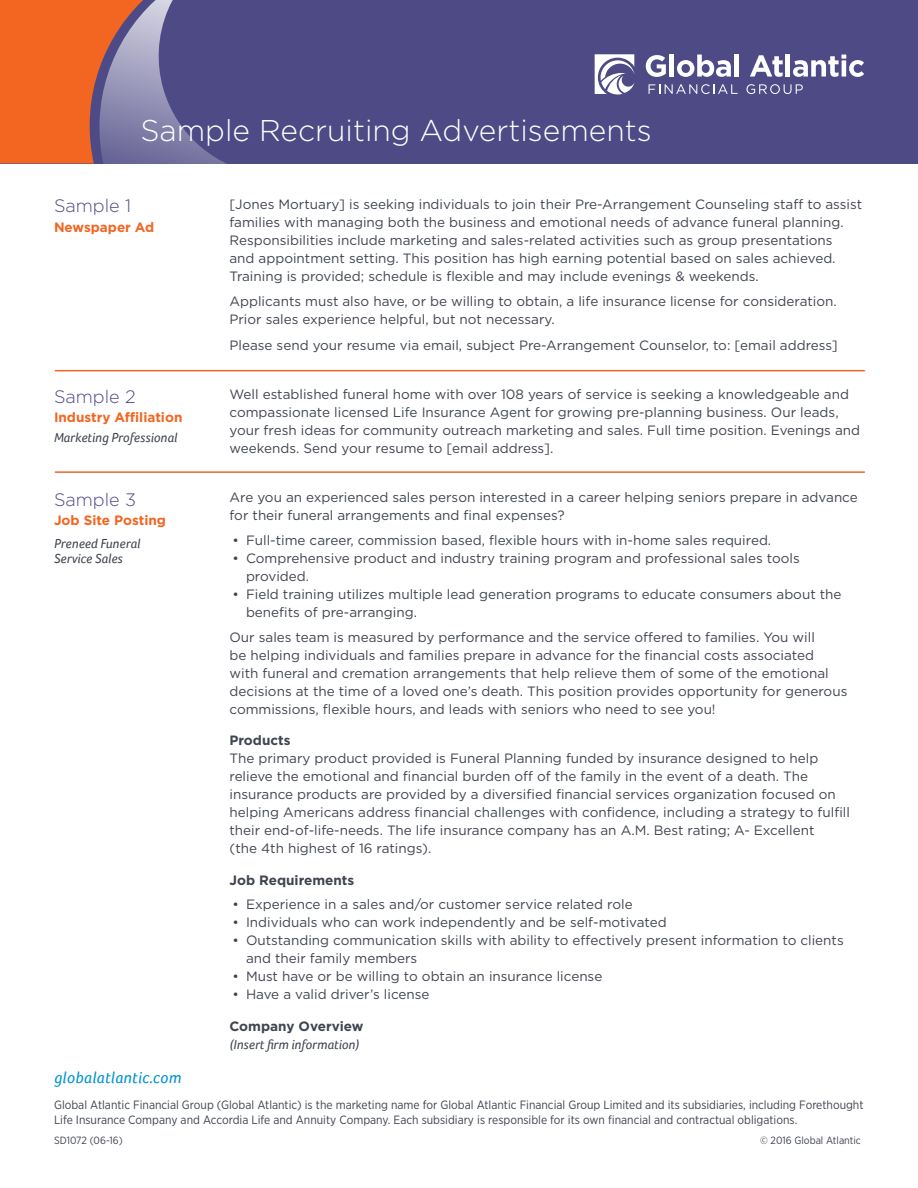
<style>
.page{position:relative;width:918px;height:1188px;background:#fff}
.page>*{position:absolute;margin:0;border:0;box-sizing:border-box;transform-origin:0 0}
.t1{font:300 30px "Gotham";color:#fff}
.t2{font:300 18px "Gotham";color:#4e4a85}
.t3{font:italic 16.5px "Foco";letter-spacing:.02em;color:#0093d0}
.t4{font:13.5px/18px "Gotham";color:#3f444f}
.t5{font:italic 13.5px/18px "Foco";color:#3f444f}
.t6{font:700 13.5px "Gotham";color:#f26621}
.t7{font:700 13.5px "Gotham";color:#3f444f}
.t8{font:12px/15px "Gotham Narrow";color:#3f444f}
.t9{font:10.5px "Gotham Narrow";color:#3f444f}
.s1{font-family:"Gotham";font-weight:700;font-style:normal}
</style>
<div class="page">
<div style="left:0;top:0;width:918px;height:164px;background:#4e4a85"></div>
<svg style="left:0;top:0;width:227px;height:164px"></svg>
<svg style="left:646px;top:55px;width:20px;height:22px"></svg>
<div style="left:669px;top:55px;width:5px;height:22px;background:#fff"></div>
<svg style="left:677px;top:55px;width:54px;height:22px"></svg>
<div style="left:734px;top:55px;width:5px;height:22px;background:#fff"></div>
<svg style="left:750px;top:55px;width:33px;height:22px"></svg>
<hr style="left:786px;top:55px;width:4px;height:22px;background:#fff">
<svg style="left:793px;top:55px;width:71px;height:22px"></svg>
<svg style="left:649px;top:84px;width:89px;height:10px"></svg>
<svg style="left:746px;top:84px;width:57px;height:10px"></svg>
<svg style="left:595px;top:54px;width:39px;height:40px"></svg>
<hr style="left:55px;top:370px;width:810px;height:1px;background:#f26621">
<hr style="left:55px;top:471px;width:810px;height:2px;background:#f26621">
<p class="t1" style="left:140px;top:111px;width:513px">Sample Recruiting Advertisements</p>
<p class="t2" style="left:54px;top:194px;width:79px">Sample 1</p>
<p class="t6" style="left:54px;top:218px;width:102px">Newspaper Ad</p>
<p class="t4" style="left:230px;top:195px;width:634px">[Jones Mortuary] is seeking individuals to join their Pre-Arrangement Counseling staff to assist families with managing both the business and emotional needs of advance funeral planning.<br>Responsibilities include marketing and sales-related activities such as group presentations<br>and appointment setting. This position has high earning potential based on sales achieved.<br>Training is provided; schedule is flexible and may include evenings &amp; weekends.</p>
<p class="t4" style="left:230px;top:292px;width:609px">Applicants must also have, or be willing to obtain, a life insurance license for consideration.<br>Prior sales experience helpful, but not necessary.</p>
<p class="t4" style="left:230px;top:336px;width:610px">Please send your resume via email, subject Pre-Arrangement Counselor, to: [email address]</p>
<p class="t2" style="left:54px;top:385px;width:83px">Sample 2</p>
<p class="t6" style="left:54px;top:408px;width:130px">Industry Affiliation</p>
<p class="t5" style="left:54px;top:428px;width:125px">Marketing Professional</p>
<p class="t4" style="left:230px;top:385px;width:632px">Well established funeral home with over 108 years of service is seeking a knowledgeable and compassionate licensed Life Insurance Agent for growing pre-planning business. Our leads, your fresh ideas for community outreach marketing and sales. Full time position. Evenings and weekends. Send your resume to [email address].</p>
<p class="t2" style="left:54px;top:488px;width:84px">Sample 3</p>
<p class="t6" style="left:54px;top:511px;width:113px">Job Site Posting</p>
<p class="t5" style="left:54px;top:534px;width:88px">Preneed Funeral</p>
<p class="t5" style="left:54px;top:549px;width:70px">Service Sales</p>
<p class="t4" style="left:230px;top:488px;width:630px">Are you an experienced sales person interested in a career helping seniors prepare in advance for their funeral arrangements and final expenses?</p>
<p class="t4" style="left:232px;top:531px;width:540px">• Full-time career, commission based, flexible hours with in-home sales required.</p>
<p class="t4" style="left:246px;top:549px;width:555px;text-indent:-14px">• Comprehensive product and industry training program and professional sales tools provided.</p>
<p class="t4" style="left:246px;top:585px;width:597px;text-indent:-14px">• Field training utilizes multiple lead generation programs to educate consumers about the benefits of pre-arranging.</p>
<p class="t4" style="left:230px;top:628px;width:619px">Our sales team is measured by performance and the service offered to families. You will<br>be helping individuals and families prepare in advance for the financial costs associated<br>with funeral and cremation arrangements that help relieve them of some of the emotional decisions at the time of a loved one’s death. This position provides opportunity for generous commissions, flexible hours, and leads with seniors who need to see you!</p>
<p class="t7" style="left:230px;top:731px;width:63px">Products</p>
<p class="t4" style="left:230px;top:749px;width:622px">The primary product provided is Funeral Planning funded by insurance designed to help relieve the emotional and financial burden off of the family in the event of a death. The insurance products are provided by a diversified financial services organization focused on helping Americans address financial challenges with confidence, including a strategy to fulfill their end-of-life-needs. The life insurance company has an A.M. Best rating; A- Excellent<br>(the 4th highest of 16 ratings).</p>
<p class="t7" style="left:230px;top:871px;width:126px">Job Requirements</p>
<p class="t4" style="left:232px;top:895px;width:402px">• Experience in a sales and/or customer service related role</p>
<p class="t4" style="left:232px;top:913px;width:436px">• Individuals who can work independently and be self-motivated</p>
<p class="t4" style="left:246px;top:931px;width:599px;text-indent:-14px">• Outstanding communication skills with ability to effectively present information to clients and their family members</p>
<p class="t4" style="left:232px;top:967px;width:371px">• Must have or be willing to obtain an insurance license</p>
<p class="t4" style="left:232px;top:985px;width:199px">• Have a valid driver’s license</p>
<p class="t5" style="left:230px;top:1017px;width:135px"><span class="s1">Company Overview </span>(Insert firm information)</p>
<p class="t3" style="left:54px;top:1067px;width:129px">globalatlantic.com</p>
<p class="t8" style="left:54px;top:1097px;width:811px">Global Atlantic Financial Group (Global Atlantic) is the marketing name for Global Atlantic Financial Group Limited and its subsidiaries, including Forethought<br>Life Insurance Company and Accordia Life and Annuity Company. Each subsidiary is responsible for its own financial and contractual obligations.</p>
<p class="t9" style="left:54px;top:1133px;width:70px">SD1072 (06-16)</p>
<p class="t9" style="left:760px;top:1133px;width:102px">© 2016 Global Atlantic</p>
</div>
